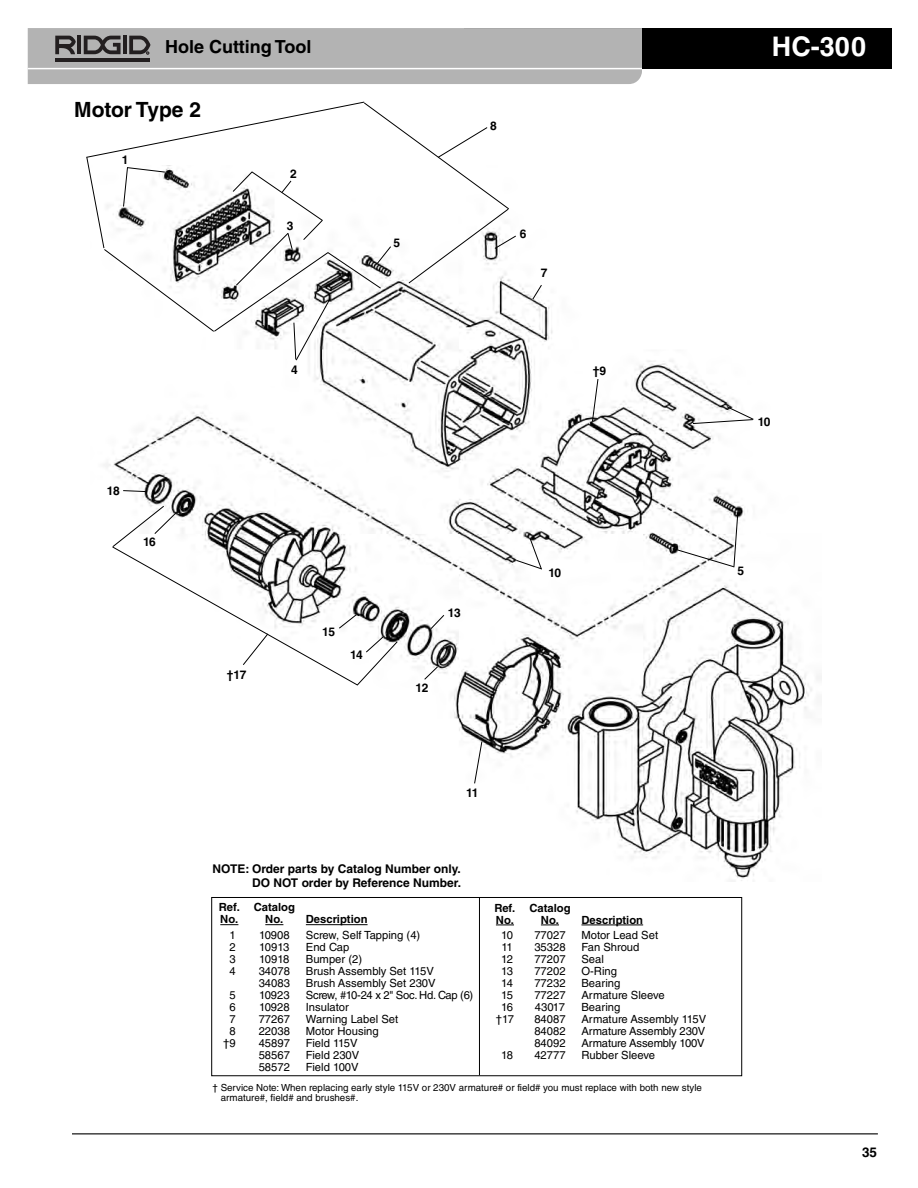
<style>
.page{position:relative;width:918px;height:1188px;background:#fff}
.page>*{position:absolute;margin:0;border:0;box-sizing:border-box;transform-origin:0 0}
.t1{font:700 27px "Helvetica LT Std";color:#fff}
.t2{font:700 21px "Helvetica LT Std";color:#000}
.t3{font:700 18px "Helvetica LT Std";color:#000}
.t4{font:700 13.5px "Helvetica LT Std";color:#000}
.t5{font:700 12px/13.5px "Helvetica LT Std";color:#000;text-align:right}
.t6{font:11.25px "Helvetica LT Std";color:#000}
.t7{font:700 11.25px/12px "Helvetica LT Std";color:#000}
.t8{font:11.25px "Helvetica LT Std";letter-spacing:-.03em;color:#000}
.t9{font:9.75px/10.5px "Helvetica LT Std";color:#000}
</style>
<div class="page">
<hr style="left:72px;top:1133px;width:806px;height:1px;background:#000">
<div style="left:464px;top:28px;width:428px;height:41px;background:#000"></div>
<svg style="left:28px;top:28px;width:614px;height:56px;background:#afafaf"></svg>
<img style="left:104px;top:286px;width:718px;height:596px">
<svg style="left:592px;top:378px;width:7px;height:44px"></svg>
<svg style="left:532px;top:285px;width:10px;height:15px"></svg>
<svg style="left:675px;top:514px;width:63px;height:54px"></svg>
<svg style="left:515px;top:538px;width:27px;height:32px"></svg>
<svg style="left:692px;top:406px;width:62px;height:18px"></svg>
<svg style="left:122px;top:490px;width:25px;height:2px"></svg>
<svg style="left:430px;top:614px;width:15px;height:16px"></svg>
<svg style="left:424px;top:666px;width:15px;height:14px"></svg>
<svg style="left:112px;top:505px;width:286px;height:181px"></svg>
<svg style="left:474px;top:741px;width:9px;height:43px"></svg>
<svg style="left:86px;top:101px;width:431px;height:260px"></svg>
<div style="left:211px;top:897px;width:531px;height:179px;border:1px solid #000"></div>
<svg style="left:220px;top:924px;width:18px;height:1px"></svg>
<svg style="left:265px;top:924px;width:18px;height:1px"></svg>
<hr style="left:306px;top:924px;width:62px;height:1px;background:#000">
<svg style="left:496px;top:925px;width:18px;height:1px"></svg>
<svg style="left:541px;top:925px;width:18px;height:1px"></svg>
<hr style="left:581px;top:925px;width:62px;height:1px;background:#000">
<hr style="left:479px;top:897px;width:1px;height:178px;background:#000">
<div style="left:211px;top:863px;width:259px;height:32px;background:#fff"></div>
<h3 class="t3" style="left:165px;top:40px;width:148px">Hole Cutting Tool</h3>
<h1 class="t1" style="left:772px;top:37px;width:96px">HC-300</h1>
<h2 class="t2" style="left:74px;top:102px;width:128px">Motor Type 2</h2>
<p class="t5" style="left:122px;top:154px;width:8px">1</p>
<p class="t5" style="left:107px;top:485px;width:14px">18</p>
<p class="t5" style="left:143px;top:536px;width:14px">16</p>
<p class="t5" style="left:227px;top:669px;width:21px">†17</p>
<p class="t5" style="left:290px;top:168px;width:8px">2</p>
<p class="t5" style="left:287px;top:220px;width:8px">3</p>
<p class="t5" style="left:291px;top:365px;width:8px">4</p>
<p class="t5" style="left:394px;top:238px;width:8px">5</p>
<p class="t5" style="left:490px;top:120px;width:8px">8</p>
<p class="t5" style="left:520px;top:229px;width:8px">6</p>
<p class="t5" style="left:541px;top:267px;width:8px">7</p>
<p class="t5" style="left:593px;top:365px;width:15px">†9</p>
<p class="t5" style="left:758px;top:416px;width:14px">10</p>
<p class="t5" style="left:322px;top:626px;width:14px">15</p>
<p class="t5" style="left:350px;top:649px;width:14px">14</p>
<p class="t5" style="left:448px;top:608px;width:14px">13</p>
<p class="t5" style="left:415px;top:683px;width:14px">12</p>
<p class="t5" style="left:548px;top:567px;width:14px">10</p>
<p class="t5" style="left:738px;top:566px;width:8px">5</p>
<p class="t5" style="left:466px;top:787px;width:14px">11</p>
<p class="t5" style="left:213px;top:863px;width:250px">NOTE: Order parts by Catalog Number only.<br>DO NOT order by Reference Number.</p>
<p class="t7" style="left:219px;top:903px;width:78px">Ref. Catalog<br>No. No.</p>
<p class="t7" style="left:306px;top:915px;width:63px">Description</p>
<p class="t7" style="left:494px;top:903px;width:78px">Ref. Catalog<br>No. No.</p>
<p class="t7" style="left:581px;top:915px;width:63px">Description</p>
<p class="t6" style="left:229px;top:931px;width:8px">1</p>
<p class="t6" style="left:259px;top:931px;width:32px">10908</p>
<p class="t6" style="left:306px;top:931px;width:116px">Screw, Self Tapping (4)</p>
<p class="t6" style="left:229px;top:943px;width:8px">2</p>
<p class="t6" style="left:259px;top:943px;width:32px">10913</p>
<p class="t6" style="left:306px;top:943px;width:45px">End Cap</p>
<p class="t6" style="left:229px;top:955px;width:8px">3</p>
<p class="t6" style="left:259px;top:955px;width:32px">10918</p>
<p class="t6" style="left:306px;top:955px;width:58px">Bumper (2)</p>
<p class="t6" style="left:229px;top:967px;width:8px">4</p>
<p class="t6" style="left:259px;top:967px;width:33px">34078</p>
<p class="t6" style="left:306px;top:967px;width:130px">Brush Assembly Set 115V</p>
<p class="t6" style="left:259px;top:979px;width:33px">34083</p>
<p class="t6" style="left:306px;top:979px;width:131px">Brush Assembly Set 230V</p>
<p class="t6" style="left:229px;top:991px;width:8px">5</p>
<p class="t6" style="left:259px;top:991px;width:32px">10923</p>
<p class="t8" style="left:306px;top:991px;width:169px">Screw, #10-24 x 2" Soc. Hd. Cap (6)</p>
<p class="t6" style="left:229px;top:1003px;width:8px">6</p>
<p class="t6" style="left:259px;top:1003px;width:32px">10928</p>
<p class="t6" style="left:306px;top:1003px;width:44px">Insulator</p>
<p class="t6" style="left:229px;top:1015px;width:8px">7</p>
<p class="t6" style="left:259px;top:1015px;width:33px">77267</p>
<p class="t6" style="left:306px;top:1015px;width:94px">Warning Label Set</p>
<p class="t6" style="left:229px;top:1027px;width:8px">8</p>
<p class="t6" style="left:259px;top:1027px;width:33px">22038</p>
<p class="t6" style="left:306px;top:1027px;width:74px">Motor Housing</p>
<p class="t6" style="left:223px;top:1039px;width:14px">†9</p>
<p class="t6" style="left:259px;top:1039px;width:33px">45897</p>
<p class="t6" style="left:306px;top:1039px;width:53px">Field 115V</p>
<p class="t6" style="left:259px;top:1051px;width:33px">58567</p>
<p class="t6" style="left:306px;top:1051px;width:55px">Field 230V</p>
<p class="t6" style="left:259px;top:1063px;width:33px">58572</p>
<p class="t6" style="left:306px;top:1063px;width:54px">Field 100V</p>
<p class="t6" style="left:501px;top:931px;width:13px">10</p>
<p class="t6" style="left:534px;top:931px;width:33px">77027</p>
<p class="t6" style="left:581px;top:931px;width:78px">Motor Lead Set</p>
<p class="t6" style="left:502px;top:943px;width:13px">11</p>
<p class="t6" style="left:534px;top:943px;width:33px">35328</p>
<p class="t6" style="left:581px;top:943px;width:59px">Fan Shroud</p>
<p class="t6" style="left:501px;top:955px;width:14px">12</p>
<p class="t6" style="left:534px;top:955px;width:33px">77207</p>
<p class="t6" style="left:581px;top:955px;width:24px">Seal</p>
<p class="t6" style="left:501px;top:967px;width:14px">13</p>
<p class="t6" style="left:534px;top:967px;width:33px">77202</p>
<p class="t6" style="left:581px;top:967px;width:37px">O-Ring</p>
<p class="t6" style="left:501px;top:979px;width:14px">14</p>
<p class="t6" style="left:534px;top:979px;width:33px">77232</p>
<p class="t6" style="left:581px;top:979px;width:40px">Bearing</p>
<p class="t6" style="left:501px;top:991px;width:14px">15</p>
<p class="t6" style="left:534px;top:991px;width:33px">77227</p>
<p class="t6" style="left:581px;top:991px;width:85px">Armature Sleeve</p>
<p class="t6" style="left:501px;top:1003px;width:14px">16</p>
<p class="t6" style="left:535px;top:1003px;width:31px">43017</p>
<p class="t6" style="left:581px;top:1003px;width:40px">Bearing</p>
<p class="t6" style="left:496px;top:1015px;width:20px">†17</p>
<p class="t6" style="left:534px;top:1015px;width:33px">84087</p>
<p class="t6" style="left:581px;top:1015px;width:126px">Armature Assembly 115V</p>
<p class="t6" style="left:534px;top:1027px;width:33px">84082</p>
<p class="t6" style="left:581px;top:1027px;width:125px">Armature Assembly 230V</p>
<p class="t6" style="left:534px;top:1039px;width:33px">84092</p>
<p class="t6" style="left:581px;top:1039px;width:125px">Armature Assembly 100V</p>
<p class="t6" style="left:501px;top:1051px;width:14px">18</p>
<p class="t6" style="left:534px;top:1051px;width:33px">42777</p>
<p class="t6" style="left:581px;top:1051px;width:75px">Rubber Sleeve</p>
<p class="t9" style="left:221px;top:1083px;width:483px;text-indent:-8px">† Service Note: When replacing early style 115V or 230V armature# or field# you must replace with both new style armature#, field# and brushes#.</p>
<p class="t4" style="left:862px;top:1147px;width:17px">35</p>
</div>
